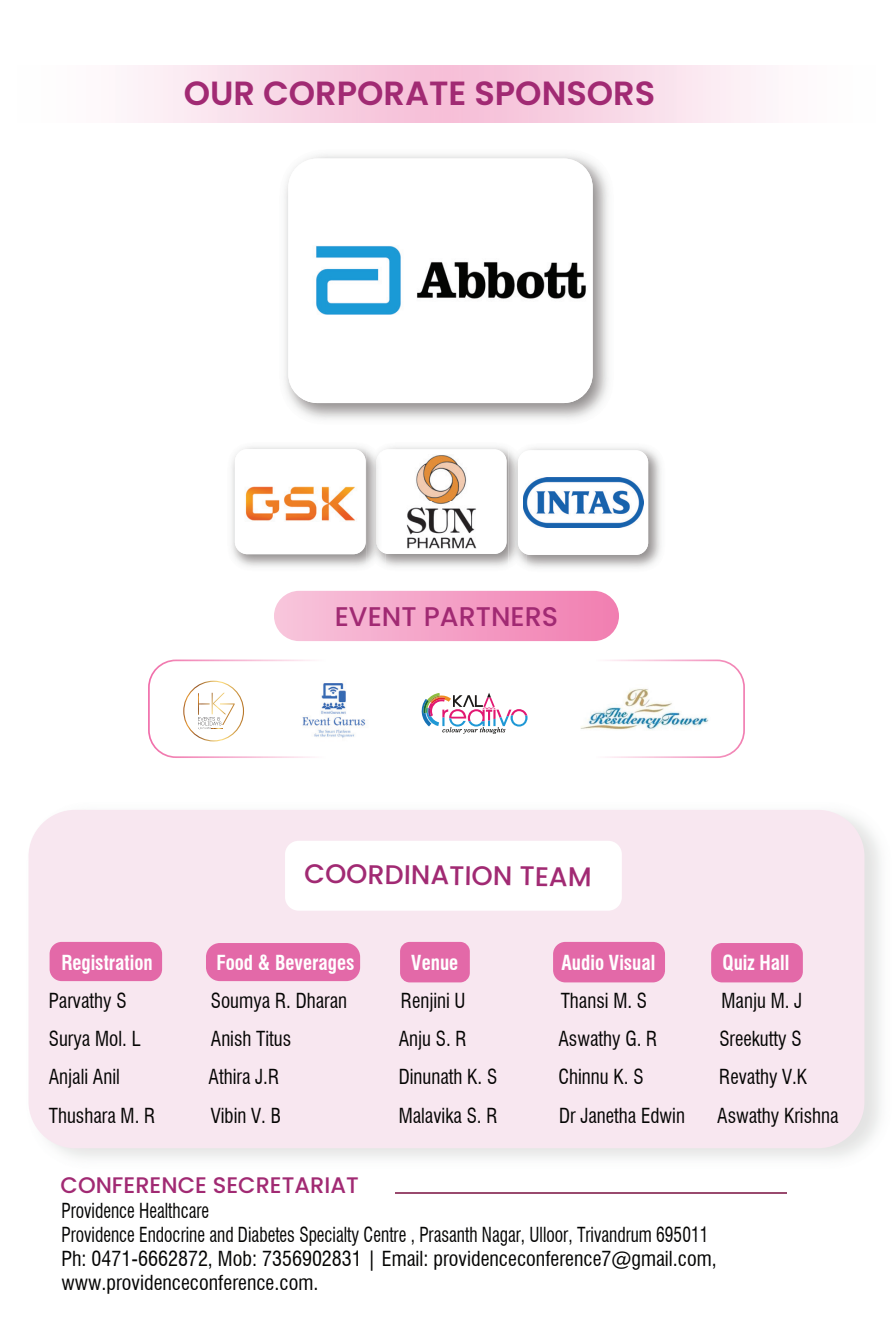
<style>
.page{position:relative;width:893px;height:1340px;background:#fff}
.page>*{position:absolute;margin:0;border:0;box-sizing:border-box;transform-origin:0 0}
.t1{font:600 33.52px "Poppins";color:#a12a73}
.t2{font:500 27px "Poppins";color:#a12a73}
.t3{font:500 22.5px "Poppins";color:#a12a73}
.t4{font:condensed 20.25px "Swiss 721 BT";color:#050504;scale:.94 1}
.t5{font:condensed 20.25px/24.3px "Swiss 721 BT";color:#050504;scale:.86 1}
.t6{font:700 condensed 20.25px "Swiss 721 BT";color:#fff;scale:.94 1}
</style>
<div class="page">
<hr style="left:395px;top:1191px;width:392px;height:2px;background:#994a6e">
<div style="left:274px;top:591px;width:345px;height:50px;background:linear-gradient(to right,#f8c6dc,#f17db1);border-radius:25px"></div>
<div style="left:29px;top:809px;width:835px;height:339px;background:#f8e7f0;border-radius:47px"></div>
<div style="left:553px;top:941px;width:112px;height:41px;background:#e369a8;border-radius:12px"></div>
<div style="left:400px;top:941px;width:70px;height:41px;background:#e369a8;border-radius:10px"></div>
<div style="left:206px;top:943px;width:154px;height:38px;background:#e369a8;border-radius:14px"></div>
<div style="left:50px;top:941px;width:112px;height:40px;background:#e369a8;border-radius:12px"></div>
<div style="left:711px;top:943px;width:92px;height:39px;background:#e369a8;border-radius:11px"></div>
<div style="left:285px;top:841px;width:337px;height:69px;background:#fff"></div>
<img style="left:284px;top:154px;width:325px;height:266px">
<div style="left:288px;top:158px;width:305px;height:245px;background:#fff;border-radius:29px"></div>
<img style="left:316px;top:245px;width:270px;height:70px">
<img style="left:231px;top:446px;width:277px;height:121px">
<div style="left:376px;top:449px;width:131px;height:105px;background:#fff;border-radius:12px"></div>
<img style="left:407px;top:455px;width:69px;height:93px">
<img style="left:367px;top:446px;width:18px;height:121px">
<img style="left:376px;top:450px;width:9px;height:103px">
<div style="left:235px;top:449px;width:131px;height:105px;background:#fff;border-radius:12px"></div>
<img style="left:245px;top:486px;width:110px;height:35px">
<img style="left:526px;top:447px;width:135px;height:121px">
<img style="left:508px;top:450px;width:18px;height:115px">
<div style="left:518px;top:450px;width:130px;height:105px;background:#fff;border-radius:12px"></div>
<img style="left:523px;top:477px;width:120px;height:50px">
<svg style="left:148px;top:659px;width:597px;height:99px"></svg>
<h1 class="t1" style="left:184px;top:74px;width:473px">OUR CORPORATE SPONSORS</h1>
<h2 class="t2" style="left:335px;top:600px;width:225px">EVENT PARTNERS</h2>
<h2 class="t2" style="left:305px;top:857px;width:289px;rotate:1deg">COORDINATION TEAM</h2>
<p class="t6" style="left:61px;top:950px;width:99px">Registration</p>
<p class="t6" style="left:216px;top:950px;width:148px">Food &amp; Beverages</p>
<p class="t6" style="left:411px;top:950px;width:51px">Venue</p>
<p class="t6" style="left:562px;top:950px;width:101px">Audio Visual</p>
<p class="t6" style="left:722px;top:950px;width:73px">Quiz Hall</p>
<p class="t4" style="left:49px;top:988px;width:84px">Parvathy S</p>
<p class="t4" style="left:211px;top:988px;width:147px">Soumya R. Dharan</p>
<p class="t4" style="left:401px;top:988px;width:70px">Renjini U</p>
<p class="t4" style="left:561px;top:988px;width:93px">Thansi M. S</p>
<p class="t4" style="left:721px;top:988px;width:87px">Manju M. J</p>
<p class="t4" style="left:49px;top:1026px;width:99px">Surya Mol. L</p>
<p class="t4" style="left:211px;top:1026px;width:87px">Anish Titus</p>
<p class="t4" style="left:399px;top:1026px;width:74px">Anju S. R</p>
<p class="t4" style="left:558px;top:1026px;width:107px">Aswathy G. R</p>
<p class="t4" style="left:719px;top:1026px;width:89px">Sreekutty S</p>
<p class="t4" style="left:49px;top:1064px;width:77px">Anjali Anil</p>
<p class="t4" style="left:209px;top:1064px;width:77px">Athira J.R</p>
<p class="t4" style="left:399px;top:1064px;width:106px">Dinunath K. S</p>
<p class="t4" style="left:558px;top:1064px;width:92px">Chinnu K. S</p>
<p class="t4" style="left:719px;top:1064px;width:95px">Revathy V.K</p>
<p class="t4" style="left:49px;top:1103px;width:115px">Thushara M. R</p>
<p class="t4" style="left:211px;top:1103px;width:76px">Vibin V. B</p>
<p class="t4" style="left:399px;top:1103px;width:107px">Malavika S. R</p>
<p class="t4" style="left:559px;top:1103px;width:135px">Dr Janetha Edwin</p>
<p class="t4" style="left:717px;top:1103px;width:131px">Aswathy Krishna</p>
<p class="t3" style="left:61px;top:1172px;width:300px">CONFERENCE SECRETARIAT</p>
<p class="t5" style="left:61px;top:1197px;width:763px">Providence Healthcare<br>Providence Endocrine and Diabetes Specialty Centre , Prasanth Nagar, Ulloor, Trivandrum 695011<br>Ph: 0471-6662872, Mob: 7356902831 | Email: providenceconference7@gmail.com, www.providenceconference.com.</p>
</div>
